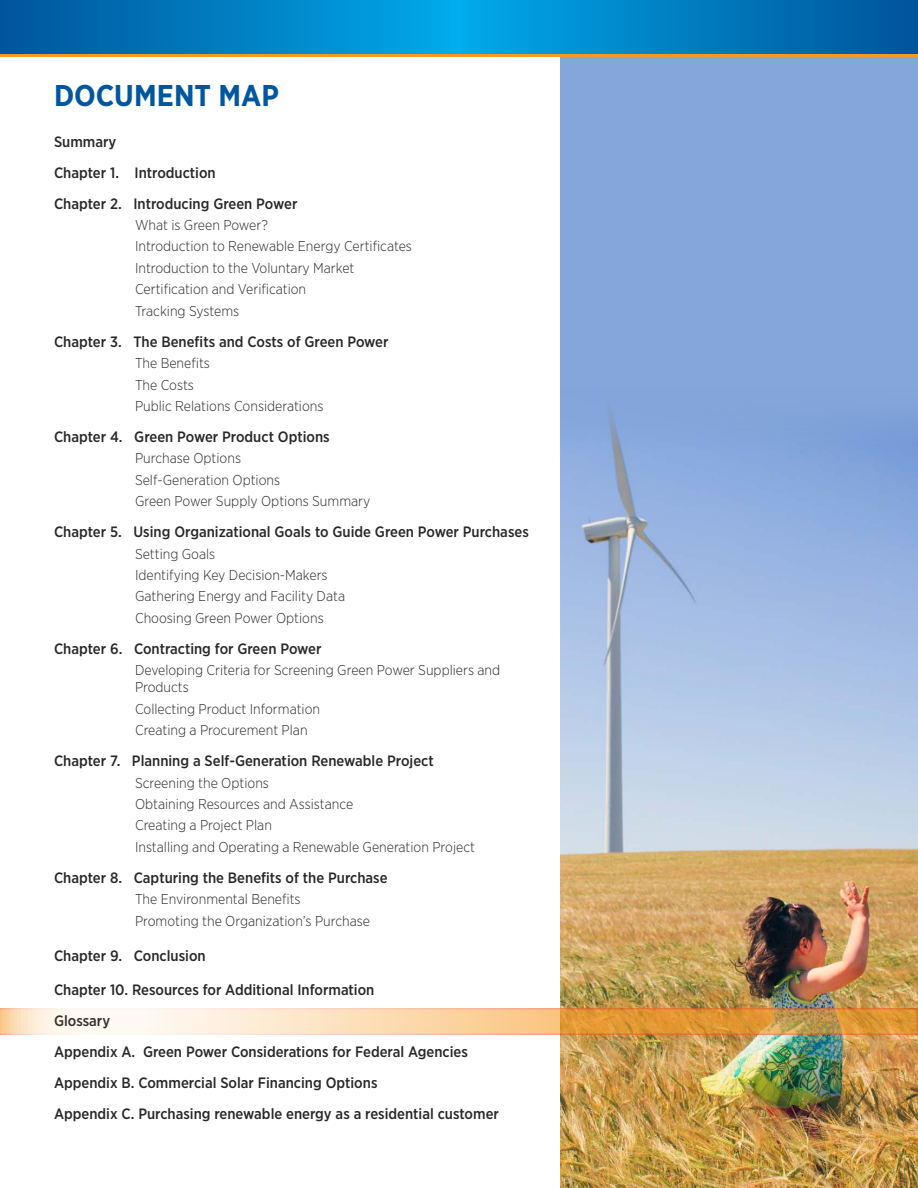
<style>
.page{position:relative;width:918px;height:1188px;background:#fff}
.page>*{position:absolute;margin:0;border:0;box-sizing:border-box;transform-origin:0 0}
.t1{font:700 30px "Gotham Narrow";color:#00579f}
.t2{font:500 15px/30.9px "Gotham Narrow";color:#292829}
.t3{font:300 14.25px/21.5px "Gotham Narrow";color:#292829}
</style>
<div class="page">
<svg style="left:0;top:0;width:918px;height:54px;background:#007ec2"></svg>
<hr style="left:0;top:54px;width:918px;height:3px;background:#f8991d">
<img style="left:560px;top:465px;width:358px;height:723px">
<div style="left:560px;top:57px;width:358px;height:408px;background:#85a6db"></div>
<svg style="left:0;top:1008px;width:918px;height:27px;background:#eec38e"></svg>
<h1 class="t1" style="left:54px;top:76px;width:226px">DOCUMENT MAP</h1>
<p class="t2" style="left:54px;top:126px;width:245px">Summary<br>Chapter 1. Introduction<br>Chapter 2. Introducing Green Power</p>
<p class="t3" style="left:135px;top:214px;width:279px">What is Green Power?<br>Introduction to Renewable Energy Certificates<br>Introduction to the Voluntary Market<br>Certification and Verification<br>Tracking Systems</p>
<p class="t2" style="left:54px;top:326px;width:336px">Chapter 3. The Benefits and Costs of Green Power</p>
<p class="t3" style="left:135px;top:352px;width:190px">The Benefits<br>The Costs<br>Public Relations Considerations</p>
<p class="t2" style="left:54px;top:421px;width:277px">Chapter 4. Green Power Product Options</p>
<p class="t3" style="left:135px;top:447px;width:237px">Purchase Options<br>Self-Generation Options<br>Green Power Supply Options Summary</p>
<p class="t2" style="left:54px;top:516px;width:476px">Chapter 5. Using Organizational Goals to Guide Green Power Purchases</p>
<p class="t3" style="left:135px;top:542px;width:212px">Setting Goals<br>Identifying Key Decision-Makers<br>Gathering Energy and Facility Data<br>Choosing Green Power Options</p>
<p class="t2" style="left:54px;top:633px;width:269px">Chapter 6. Contracting for Green Power</p>
<p class="t3" style="left:135px;top:661px;width:367px;line-height:17.1px">Developing Criteria for Screening Green Power Suppliers and<br>Products</p>
<p class="t3" style="left:135px;top:698px;width:187px">Collecting Product Information<br>Creating a Procurement Plan</p>
<p class="t2" style="left:54px;top:745px;width:381px">Chapter 7. Planning a Self-Generation Renewable Project</p>
<p class="t3" style="left:135px;top:771px;width:341px">Screening the Options<br>Obtaining Resources and Assistance<br>Creating a Project Plan<br>Installing and Operating a Renewable Generation Project</p>
<p class="t2" style="left:54px;top:862px;width:335px">Chapter 8. Capturing the Benefits of the Purchase</p>
<p class="t3" style="left:135px;top:888px;width:237px">The Environmental Benefits<br>Promoting the Organization’s Purchase</p>
<p class="t2" style="left:54px;top:940px;width:153px">Chapter 9. Conclusion</p>
<p class="t2" style="left:54px;top:974px;width:446px">Chapter 10. Resources for Additional Information<br>Glossary<br>Appendix A. Green Power Considerations for Federal Agencies Appendix B. Commercial Solar Financing Options<br>Appendix C. Purchasing renewable energy as a residential customer</p>
</div>
